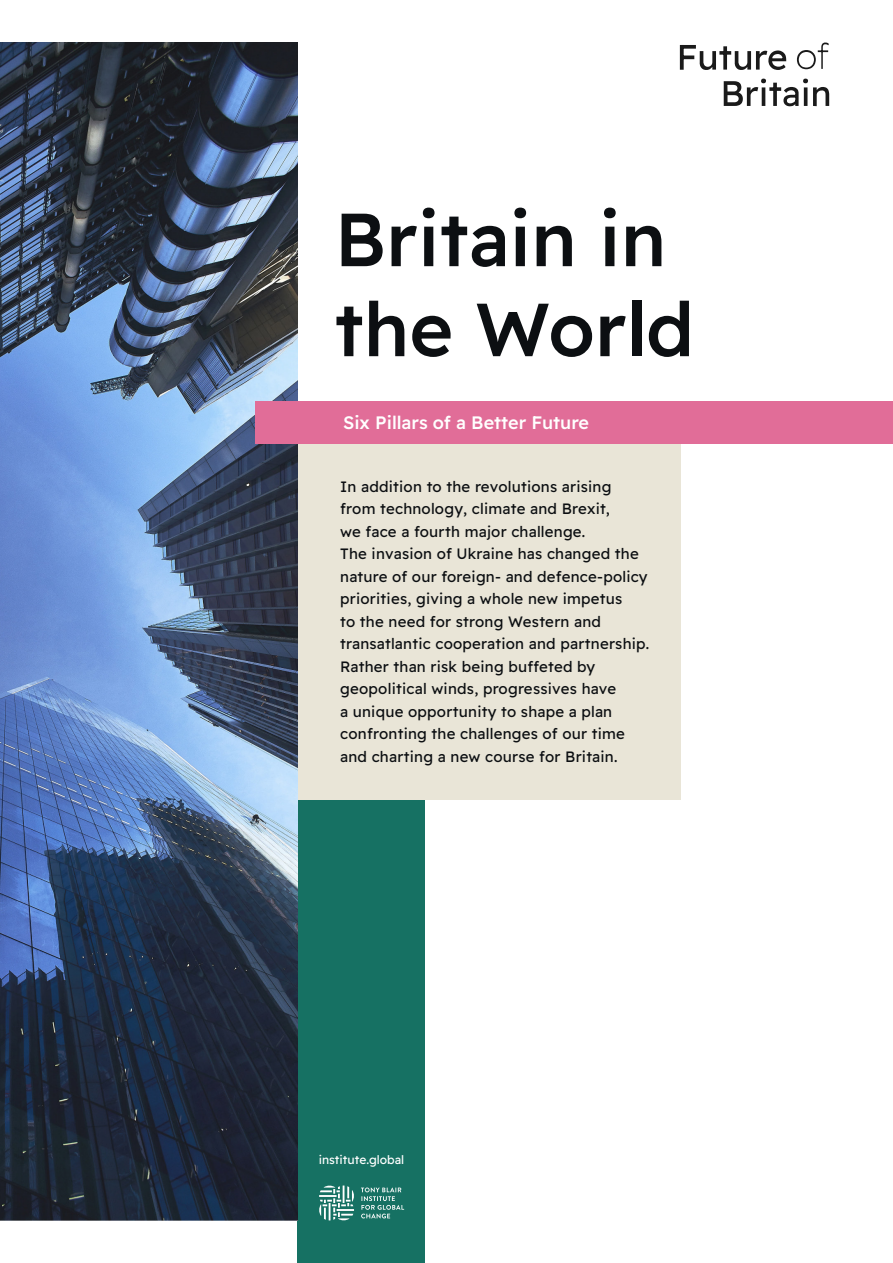
<style>
.page{position:relative;width:893px;height:1263px;background:#fff}
.page>*{position:absolute;margin:0;border:0;box-sizing:border-box;transform-origin:0 0}
.t1{font:500 75px/90px "Readex Pro";color:#0c0f12}
.t2{font:500 18px "Readex Pro";color:#fff}
.t3{font:15px/22.5px "Readex Pro";letter-spacing:.015em;color:#0c0f12}
.t4{font:12px "Readex Pro";color:#fff}
</style>
<div class="page">
<div style="left:96px;top:443px;width:584px;height:357px;background:#e9e5d7"></div>
<div style="left:298px;top:800px;width:127px;height:462px;background:#167163"></div>
<img style="left:0;top:43px;width:298px;height:1177px">
<div style="left:255px;top:401px;width:638px;height:42px;background:#e16d98"></div>
<svg style="left:319px;top:1185px;width:35px;height:36px"></svg>
<svg style="left:361px;top:1187px;width:43px;height:31px"></svg>
<svg style="left:680px;top:45px;width:36px;height:25px"></svg>
<svg style="left:719px;top:51px;width:12px;height:4px"></svg>
<svg style="left:723px;top:46px;width:4px;height:24px"></svg>
<svg style="left:735px;top:50px;width:51px;height:20px"></svg>
<svg style="left:724px;top:79px;width:42px;height:27px"></svg>
<svg style="left:769px;top:87px;width:12px;height:4px"></svg>
<svg style="left:773px;top:83px;width:4px;height:23px"></svg>
<svg style="left:783px;top:79px;width:46px;height:27px"></svg>
<svg style="left:797px;top:42px;width:32px;height:27px"></svg>
<h1 class="t1" style="left:335px;top:195px;width:361px">Britain in the World</h1>
<p class="t2" style="left:343px;top:412px;width:248px">Six Pillars of a Better Future</p>
<p class="t3" style="left:340px;top:475px;width:311px">In addition to the revolutions arising from technology, climate and Brexit,<br>we face a fourth major challenge.<br>The invasion of Ukraine has changed the nature of our foreign- and defence-policy priorities, giving a whole new impetus<br>to the need for strong Western and transatlantic cooperation and partnership.<br>Rather than risk being buffeted by geopolitical winds, progressives have<br>a unique opportunity to shape a plan confronting the challenges of our time and charting a new course for Britain.</p>
<p class="t4" style="left:319px;top:1153px;width:87px">institute.global</p>
</div>
